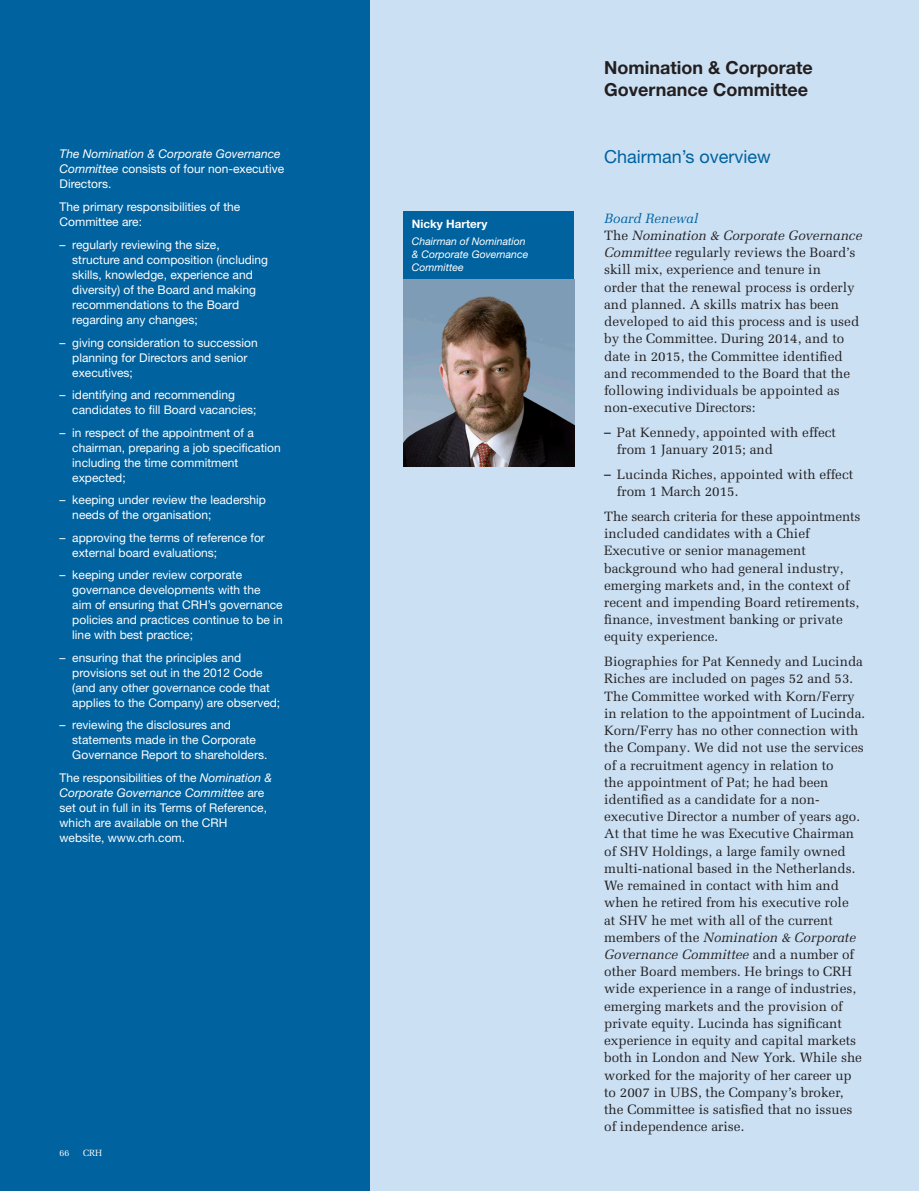
<style>
.page{position:relative;width:919px;height:1191px;background:#fff}
.page>*{position:absolute;margin:0;border:0;box-sizing:border-box;transform-origin:0 0}
.t1{font:700 18px/22.5px "Helvetica Neue LT";color:#231f20}
.t2{font:18px "Helvetica Neue LT";color:#00629f}
.Body_Mel_7_75_on_10{font:13.5px/17.2px "Melior LT Pro";color:#231f20}
.Subs_Mel_Ital_9_on_1{font:italic 13.5px "Melior LT Pro";color:#00629f}
.TABLE_ROMAN_7_75_on{font:12px/15px "Helvetica Neue LT";color:#fff}
.TABLE_ROMAN_7_75_on-2{font:italic 12px/15px "Helvetica Neue LT Std";color:#fff}
.t3{font:700 11.7px "Helvetica Neue LT";color:#fff}
.t4{font:italic 10.5px/12.8px "Helvetica Neue LT Std";color:#fff}
.t5{font:9px "Melior LT Pro";color:#fff}
.s1{font-family:"Helvetica Neue LT";font-style:normal}
.s2{font-family:"Helvetica Neue LT Std";font-style:italic}
.s3{font-style:italic}
.s4{font-family:"Helvetica Neue LT"}
</style>
<div class="page">
<div style="left:0;top:0;width:370px;height:1191px;background:#00629f"></div>
<div style="left:370px;top:0;width:548px;height:1191px;background:#cbe0f3"></div>
<div style="left:403px;top:211px;width:171px;height:68px;background:#00629f"></div>
<img style="left:403px;top:279px;width:171px;height:187px">
<p class="TABLE_ROMAN_7_75_on-2" style="left:60px;top:146px;width:226px">The Nomination &amp; Corporate Governance<br>Committee <span class="s1">consists of four non-executive<br>Directors.</span></p>
<p class="TABLE_ROMAN_7_75_on" style="left:60px;top:199px;width:182px">The primary responsibilities of the<br>Committee are:</p>
<p class="TABLE_ROMAN_7_75_on" style="left:72px;top:237px;width:197px;text-indent:-13px">– regularly reviewing the size, structure and composition (including skills, knowledge, experience and diversity) of the Board and making recommendations to the Board regarding any changes;</p>
<p class="TABLE_ROMAN_7_75_on" style="left:72px;top:335px;width:187px;text-indent:-13px">– giving consideration to succession planning for Directors and senior executives;</p>
<p class="TABLE_ROMAN_7_75_on" style="left:72px;top:387px;width:186px;text-indent:-13px">– identifying and recommending candidates to fi ll Board vacancies;</p>
<p class="TABLE_ROMAN_7_75_on" style="left:72px;top:425px;width:210px;text-indent:-13px">– in respect of the appointment of a chairman, preparing a job specification including the time commitment expected;</p>
<p class="TABLE_ROMAN_7_75_on" style="left:72px;top:492px;width:195px;text-indent:-13px">– keeping under review the leadership needs of the organisation;</p>
<p class="TABLE_ROMAN_7_75_on" style="left:72px;top:530px;width:194px;text-indent:-13px">– approving the terms of reference for external board evaluations;</p>
<p class="TABLE_ROMAN_7_75_on" style="left:72px;top:567px;width:212px;text-indent:-13px">– keeping under review corporate governance developments with the aim of ensuring that CRH’s governance policies and practices continue to be in line with best practice;</p>
<p class="TABLE_ROMAN_7_75_on" style="left:72px;top:650px;width:209px;text-indent:-13px">– ensuring that the principles and provisions set out in the 2012 Code (and any other governance code that applies to the Company) are observed;</p>
<p class="TABLE_ROMAN_7_75_on" style="left:72px;top:717px;width:196px;text-indent:-13px">– reviewing the disclosures and statements made in the Corporate<br>Governance Report to shareholders.</p>
<p class="TABLE_ROMAN_7_75_on" style="left:60px;top:770px;width:214px">The responsibilities of the <span class="s2">Nomination &amp; Corporate Governance Committee</span> are set out in full in its Terms of Reference, which are available on the CRH website, www.crh.com.</p>
<p class="t5" style="left:60px;top:1147px;width:12px">66</p>
<p class="t5" style="left:83px;top:1147px;width:21px">CRH</p>
<p class="t3" style="left:412px;top:217px;width:77px">Nicky Hartery</p>
<p class="t4" style="left:412px;top:235px;width:118px">Chairman of Nomination &amp; Corporate Governance<br>Committee</p>
<p class="t1" style="left:604px;top:56px;width:210px">Nomination &amp; Corporate<br>Governance Committee</p>
<p class="t2" style="left:604px;top:146px;width:168px">Chairman’s overview</p>
<p class="Subs_Mel_Ital_9_on_1" style="left:604px;top:210px;width:95px">Board Renewal</p>
<p class="Body_Mel_7_75_on_10" style="left:604px;top:227px;width:259px">The <span class="s3">Nomination</span> <span class="s3">&amp;</span> <span class="s3">Corporate Governance Committee</span> regularly reviews the Board’s skill mix, experience and tenure in<br>order that the renewal process is orderly and planned. A skills matrix has been developed to aid this process and is used by the Committee. During 2014, and to date in 2015, the Committee identified and recommended to the Board that the following individuals be appointed as non-executive Directors:</p>
<p class="Body_Mel_7_75_on_10" style="left:617px;top:423px;width:220px;text-indent:-13px"><span class="s4">–</span> Pat Kennedy, appointed with effect from 1 January 2015; and</p>
<p class="Body_Mel_7_75_on_10" style="left:617px;top:465px;width:238px;text-indent:-13px"><span class="s4">–</span> Lucinda Riches, appointed with effect from 1 March 2015.</p>
<p class="Body_Mel_7_75_on_10" style="left:604px;top:507px;width:258px">The search criteria for these appointments included candidates with a Chief Executive or senior management background who had general industry, emerging markets and, in the context of recent and impending Board retirements, finance, investment banking or private equity experience.</p>
<p class="Body_Mel_7_75_on_10" style="left:604px;top:653px;width:262px">Biographies for Pat Kennedy and Lucinda Riches are included on pages 52 and 53.<br>The Committee worked with Korn/Ferry in relation to the appointment of Lucinda.<br>Korn/Ferry has no other connection with the Company. We did not use the services of a recruitment agency in relation to<br>the appointment of Pat; he had been identified as a candidate for a non&shy;executive Director a number of years ago.<br>At that time he was Executive Chairman of SHV Holdings, a large family owned multi-national based in the Netherlands.<br>We remained in contact with him and when he retired from his executive role<br>at SHV he met with all of the current members of the <span class="s3">Nomination</span> <span class="s3">&amp;</span> <span class="s3">Corporate Governance Committee</span> and a number of other Board members. He brings to CRH wide experience in a range of industries, emerging markets and the provision of private equity. Lucinda has significant experience in equity and capital markets both in London and New York. While she worked for the majority of her career up to 2007 in UBS, the Company’s broker, the Committee is satisfied that no issues of independence arise.</p>
</div>
